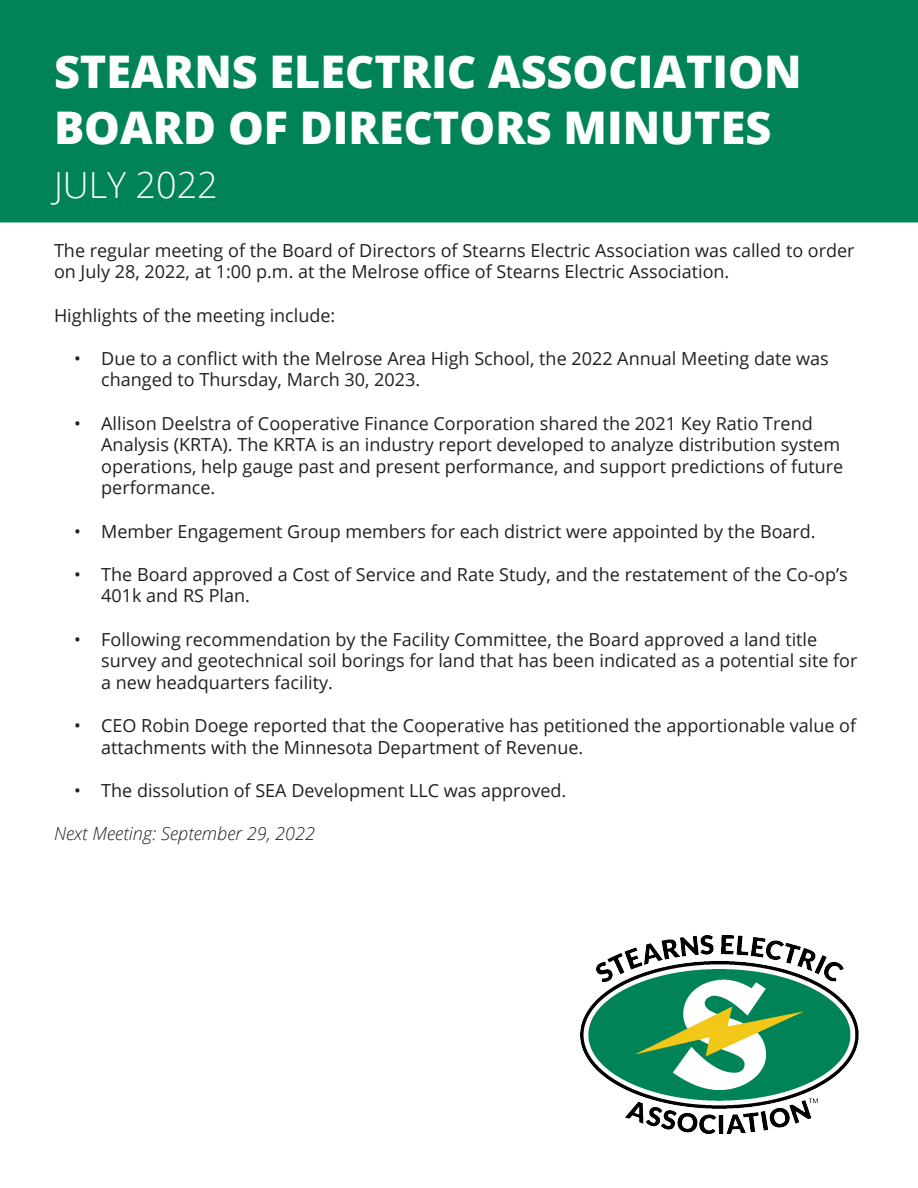
<style>
.page{position:relative;width:918px;height:1188px;background:#fff}
.page>*{position:absolute;margin:0;border:0;box-sizing:border-box;transform-origin:0 0}
.t1{font:800 45px/55.8px "Open Sans";color:#fff}
.t2{font:300 36px "Open Sans";color:#fff}
.t3{font:18px/21.6px "Open Sans";color:#231f20}
.t4{font:italic 300 18px "Open Sans";color:#231f20}
</style>
<div class="page">
<div style="left:0;top:0;width:918px;height:222px;background:#008457"></div>
<img style="left:581px;top:935px;width:277px;height:199px">
<p class="t1" style="left:54px;top:42px;width:749px">STEARNS ELECTRIC ASSOCIATION<br>BOARD OF DIRECTORS MINUTES</p>
<p class="t2" style="left:54px;top:161px;width:165px">JULY 2022</p>
<p class="t3" style="left:54px;top:239px;width:802px">The regular meeting of the Board of Directors of Stearns Electric Association was called to order on July 28, 2022, at 1:00 p.m. at the Melrose office of Stearns Electric Association.</p>
<p class="t3" style="left:54px;top:304px;width:283px">Highlights of the meeting include:</p>
<p class="t3" style="left:101px;top:347px;width:729px;text-indent:-27px">• Due to a conflict with the Melrose Area High School, the 2022 Annual Meeting date was changed to Thursday, March 30, 2023.</p>
<p class="t3" style="left:101px;top:412px;width:743px;text-indent:-27px">• Allison Deelstra of Cooperative Finance Corporation shared the 2021 Key Ratio Trend Analysis (KRTA). The KRTA is an industry report developed to analyze distribution system operations, help gauge past and present performance, and support predictions of future performance.</p>
<p class="t3" style="left:74px;top:520px;width:743px">• Member Engagement Group members for each district were appointed by the Board.</p>
<p class="t3" style="left:101px;top:563px;width:748px;text-indent:-27px">• The Board approved a Cost of Service and Rate Study, and the restatement of the Co-op’s<br>401k and RS Plan.</p>
<p class="t3" style="left:101px;top:628px;width:758px;text-indent:-27px">• Following recommendation by the Facility Committee, the Board approved a land title survey and geotechnical soil borings for land that has been indicated as a potential site for a new headquarters facility.</p>
<p class="t3" style="left:101px;top:714px;width:756px;text-indent:-27px">• CEO Robin Doege reported that the Cooperative has petitioned the apportionable value of attachments with the Minnesota Department of Revenue.</p>
<p class="t3" style="left:74px;top:779px;width:494px">• The dissolution of SEA Development LLC was approved.</p>
<p class="t4" style="left:54px;top:821px;width:262px">Next Meeting: September 29, 2022</p>
</div>
